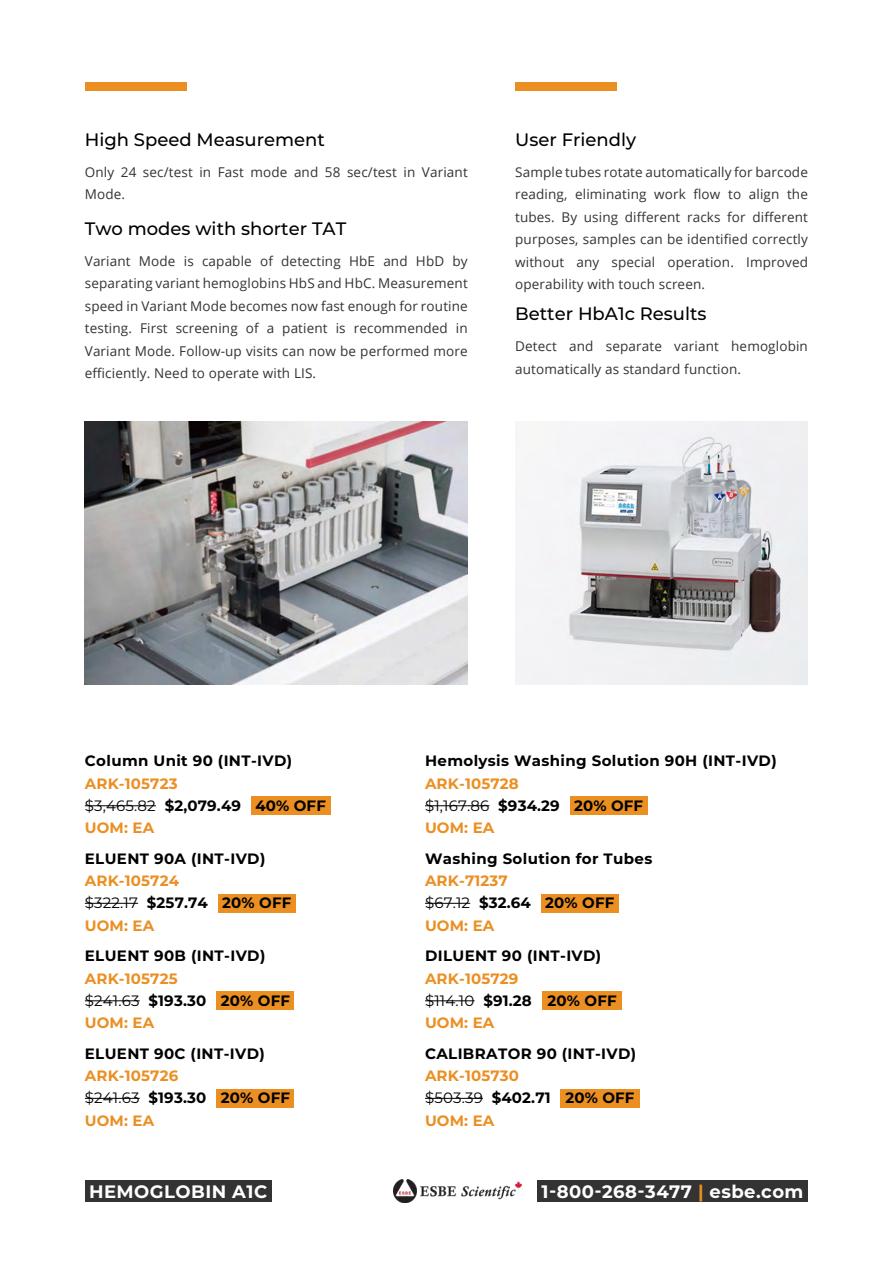
<style>
.page{position:relative;width:893px;height:1263px;background:#fff}
.page>*{position:absolute;margin:0;border:0;box-sizing:border-box;transform-origin:0 0}
.t1{font:500 18px "Montserrat";color:#000}
.t2{font:700 18px "Montserrat";letter-spacing:.025em;color:#fff}
.t3{font:700 15px/22.2px "Montserrat";letter-spacing:.01em;color:#eb8f23}
.t4{font:700 15px "Montserrat";letter-spacing:.025em;color:#000}
.t5{font:13.5px/22.5px "Open Sans";letter-spacing:.01em;color:#333334;text-align:justify}
.s1{font-weight:400;color:#000}
.s2{color:#000}
.s3{color:#eb8f23}
</style>
<div class="page">
<img style="left:85px;top:422px;width:383px;height:262px">
<img style="left:515px;top:422px;width:293px;height:262px">
<div style="left:515px;top:83px;width:102px;height:8px;background:#eb8f23"></div>
<img style="left:394px;top:1179px;width:128px;height:23px">
<hr style="left:425px;top:805px;width:64px;height:1px;background:#000">
<hr style="left:425px;top:903px;width:45px;height:1px;background:#000">
<hr style="left:425px;top:1000px;width:50px;height:1px;background:#000">
<hr style="left:425px;top:1098px;width:58px;height:1px;background:#000">
<div style="left:85px;top:83px;width:101px;height:8px;background:#eb8f23"></div>
<hr style="left:85px;top:805px;width:71px;height:1px;background:#000">
<hr style="left:85px;top:903px;width:53px;height:1px;background:#000">
<hr style="left:85px;top:1000px;width:55px;height:1px;background:#000">
<hr style="left:85px;top:1098px;width:55px;height:1px;background:#000">
<div style="left:85px;top:1180px;width:186px;height:22px;background:#333334"></div>
<div style="left:537px;top:1180px;width:271px;height:22px;background:#333334"></div>
<div style="left:218px;top:894px;width:78px;height:19px;background:#eb8f23"></div>
<div style="left:251px;top:796px;width:79px;height:19px;background:#eb8f23"></div>
<div style="left:541px;top:894px;width:78px;height:19px;background:#eb8f23"></div>
<div style="left:570px;top:796px;width:77px;height:19px;background:#eb8f23"></div>
<div style="left:217px;top:991px;width:77px;height:19px;background:#eb8f23"></div>
<div style="left:542px;top:991px;width:80px;height:19px;background:#eb8f23"></div>
<div style="left:217px;top:1089px;width:77px;height:18px;background:#eb8f23"></div>
<div style="left:560px;top:1089px;width:80px;height:18px;background:#eb8f23"></div>
<h1 class="t1" style="left:85px;top:127px;width:242px">High Speed Measurement</h1>
<p class="t5" style="left:85px;top:160px;width:384px">Only 24 sec/test in Fast mode and 58 sec/test in Variant<br>Mode.</p>
<h1 class="t1" style="left:85px;top:216px;width:263px">Two modes with shorter TAT</h1>
<p class="t5" style="left:85px;top:249px;width:384px">Variant Mode is capable of detecting HbE and HbD by separating variant hemoglobins HbS and HbC. Measurement speed in Variant Mode becomes now fast enough for routine testing. First screening of a patient is recommended in Variant Mode. Follow-up visits can now be performed more efficiently. Need to operate with LIS.</p>
<h1 class="t1" style="left:515px;top:127px;width:122px">User Friendly</h1>
<p class="t5" style="left:515px;top:160px;width:294px">Sample tubes rotate automatically for barcode reading, eliminating work flow to align the tubes. By using different racks for different purposes, samples can be identified correctly without any special operation. Improved operability with touch screen.</p>
<h1 class="t1" style="left:515px;top:301px;width:193px">Better HbA1c Results</h1>
<p class="t5" style="left:515px;top:335px;width:294px">Detect and separate variant hemoglobin automatically as standard function.</p>
<p class="t4" style="left:425px;top:750px;width:353px">Hemolysis Washing Solution 90H (INT-IVD)</p>
<p class="t3" style="left:425px;top:771px;width:136px">ARK-105728 <span class="s1">$1,167.86</span> <span class="s2">$934.29<br></span>UOM: EA</p>
<p class="t4" style="left:425px;top:848px;width:229px">Washing Solution for Tubes</p>
<p class="t3" style="left:425px;top:869px;width:107px">ARK-71237 <span class="s1">$67.12</span> <span class="s2">$32.64<br></span>UOM: EA</p>
<p class="t4" style="left:425px;top:945px;width:178px">DILUENT 90 (INT-IVD)</p>
<p class="t3" style="left:425px;top:966px;width:108px">ARK-105729 <span class="s1">$114.10</span> <span class="s2">$91.28<br></span>UOM: EA</p>
<p class="t4" style="left:425px;top:1043px;width:213px">CALIBRATOR 90 (INT-IVD)</p>
<p class="t3" style="left:425px;top:1064px;width:127px">ARK-105730 <span class="s1">$503.39</span> <span class="s2">$402.71<br></span>UOM: EA</p>
<p class="t4" style="left:85px;top:750px;width:209px">Column Unit 90 (INT-IVD)</p>
<p class="t3" style="left:85px;top:771px;width:158px">ARK-105723 <span class="s1">$3,465.82</span> <span class="s2">$2,079.49<br></span>UOM: EA</p>
<p class="t4" style="left:85px;top:848px;width:182px">ELUENT 90A (INT-IVD)</p>
<p class="t3" style="left:85px;top:869px;width:125px">ARK-105724 <span class="s1">$322.17</span> <span class="s2">$257.74<br></span>UOM: EA</p>
<p class="t4" style="left:85px;top:945px;width:182px">ELUENT 90B (INT-IVD)</p>
<p class="t3" style="left:85px;top:966px;width:123px">ARK-105725 <span class="s1">$241.63</span> <span class="s2">$193.30<br></span>UOM: EA</p>
<p class="t4" style="left:85px;top:1043px;width:182px">ELUENT 90C (INT-IVD)</p>
<p class="t3" style="left:85px;top:1064px;width:123px">ARK-105726 <span class="s1">$241.63</span> <span class="s2">$193.30<br></span>UOM: EA</p>
<p class="t4" style="left:255px;top:795px;width:72px">40% OFF</p>
<p class="t4" style="left:574px;top:795px;width:71px">20% OFF</p>
<p class="t4" style="left:222px;top:892px;width:71px">20% OFF</p>
<p class="t4" style="left:545px;top:892px;width:71px">20% OFF</p>
<p class="t4" style="left:221px;top:990px;width:71px">20% OFF</p>
<p class="t4" style="left:548px;top:990px;width:71px">20% OFF</p>
<p class="t4" style="left:221px;top:1087px;width:71px">20% OFF</p>
<p class="t4" style="left:565px;top:1087px;width:71px">20% OFF</p>
<h1 class="t2" style="left:89px;top:1178px;width:180px">HEMOGLOBIN A1C</h1>
<h1 class="t2" style="left:541px;top:1178px;width:263px">1-800-268-3477 <span class="s3">|</span> esbe.com</h1>
</div>
